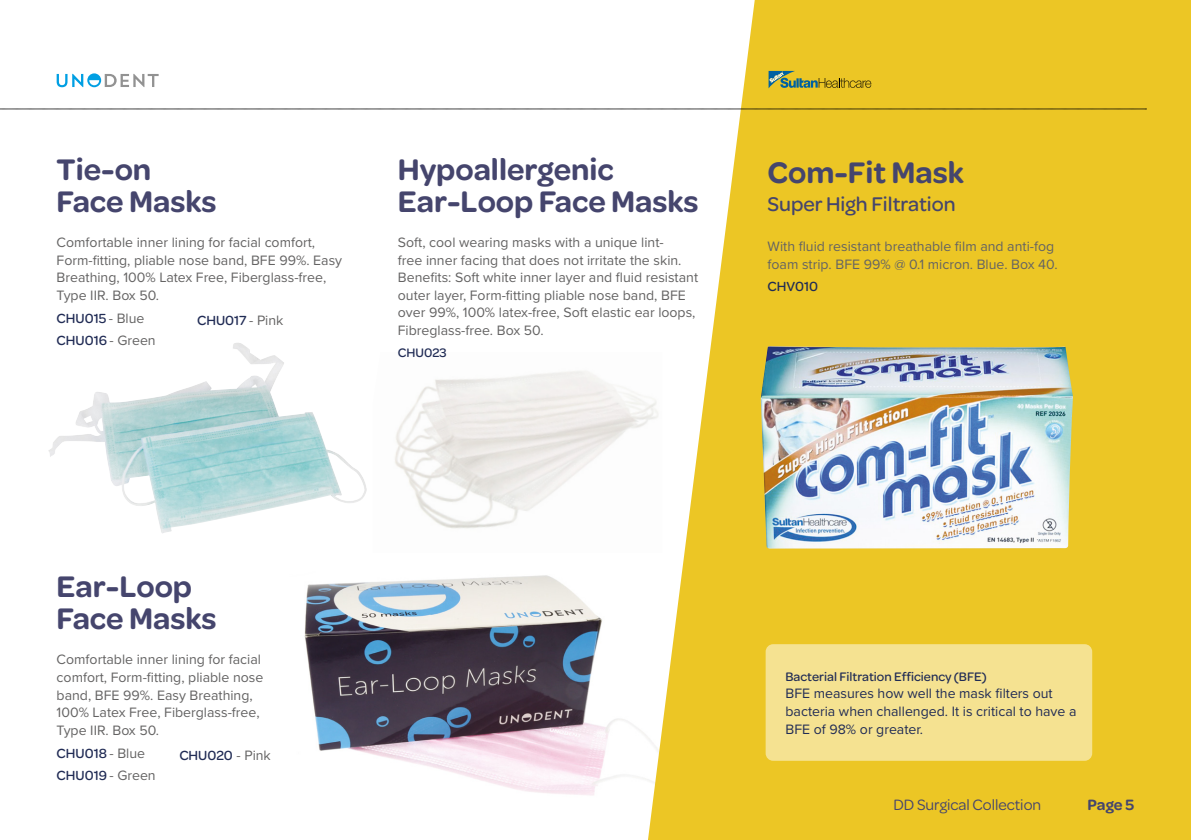
<style>
.page{position:relative;width:1191px;height:840px;background:#fff}
.page>*{position:absolute;margin:0;border:0;box-sizing:border-box;transform-origin:0 0}
.t1{font:600 31.8px/31.8px "Omnes";color:#45456d}
.t2{font:500 21.2px "Omnes";color:#45456d}
.t3{font:16px "Omnes";color:#45456d}
.t4{font:600 16px "Omnes";color:#45456d}
.t5{font:14px/17.6px "Proxima Nova";color:#646363}
.t6{font:14px/17.6px "Proxima Nova";color:#212c55}
.t7{font:500 14px/22.6px "Omnes";color:#212c55}
.t8{font:500 13.2px "Omnes";color:#212c55}
.s1{font-family:"Proxima Nova";font-weight:400;color:#646363}
</style>
<div class="page">
<img style="left:395px;top:371px;width:253px;height:158px">
<img style="left:48px;top:343px;width:319px;height:190px">
<img style="left:304px;top:575px;width:344px;height:220px">
<svg style="left:57px;top:73px;width:102px;height:14px"></svg>
<svg style="left:648px;top:0;width:543px;height:839px;fill:#ecc625"></svg>
<img style="left:760px;top:346px;width:313px;height:202px">
<svg style="left:768px;top:71px;width:103px;height:17px"></svg>
<div style="left:765px;top:643px;width:327px;height:117px;background:#f5e291;border-radius:7px"></div>
<svg style="left:0;top:109px;width:1146px;height:1px"></svg>
<h1 class="t1" style="left:57px;top:152px;width:161px">Tie-on<br>Face Masks</h1>
<p class="t5" style="left:57px;top:233px;width:287px">Comfortable inner lining for facial comfort, Form-fitting, pliable nose band, BFE 99%. Easy Breathing, 100% Latex Free, Fiberglass-free, Type IIR. Box 50.</p>
<p class="t7" style="left:57px;top:306px;width:101px">CHU015 <span class="s1">- Blue<br></span>CHU016 <span class="s1">- Green</span></p>
<p class="t7" style="left:197px;top:308px;width:88px">CHU017 <span class="s1">- Pink</span></p>
<h1 class="t1" style="left:398px;top:152px;width:302px">Hypoallergenic<br>Ear-Loop Face Masks</h1>
<p class="t5" style="left:398px;top:233px;width:302px">Soft, cool wearing masks with a unique lint-<br>free inner facing that does not irritate the skin.<br>Benefits: Soft white inner layer and fluid resistant outer layer, Form-fitting pliable nose band, BFE over 99%, 100% latex-free, Soft elastic ear loops, Fibreglass-free. Box 50.</p>
<p class="t8" style="left:398px;top:343px;width:50px">CHU023</p>
<h1 class="t1" style="left:767px;top:154px;width:198px">Com-Fit Mask</h1>
<h2 class="t2" style="left:767px;top:189px;width:190px">Super High Filtration</h2>
<p class="t5" style="left:767px;top:237px;width:291px">With fluid resistant breathable film and anti-fog foam strip. BFE 99% @ 0.1 micron. Blue. Box 40.</p>
<p class="t7" style="left:767px;top:274px;width:52px">CHV010</p>
<h1 class="t1" style="left:57px;top:568px;width:161px">Ear-Loop<br>Face Masks</h1>
<p class="t5" style="left:57px;top:650px;width:208px">Comfortable inner lining for facial comfort, Form-fitting, pliable nose band, BFE 99%. Easy Breathing,<br>100% Latex Free, Fiberglass-free,<br>Type IIR. Box 50.</p>
<p class="t7" style="left:57px;top:740px;width:101px">CHU018 <span class="s1">- Blue<br></span>CHU019 <span class="s1">- Green</span></p>
<p class="t7" style="left:179px;top:743px;width:93px">CHU020 <span class="s1">- Pink</span></p>
<p class="t8" style="left:785px;top:667px;width:203px">Bacterial Filtration Efficiency (BFE)</p>
<p class="t6" style="left:785px;top:684px;width:292px">BFE measures how well the mask filters out bacteria when challenged. It is critical to have a<br>BFE of 98% or greater.</p>
<p class="t3" style="left:893px;top:793px;width:149px">DD Surgical Collection</p>
<p class="t4" style="left:1087px;top:792px;width:48px">Page 5</p>
</div>
